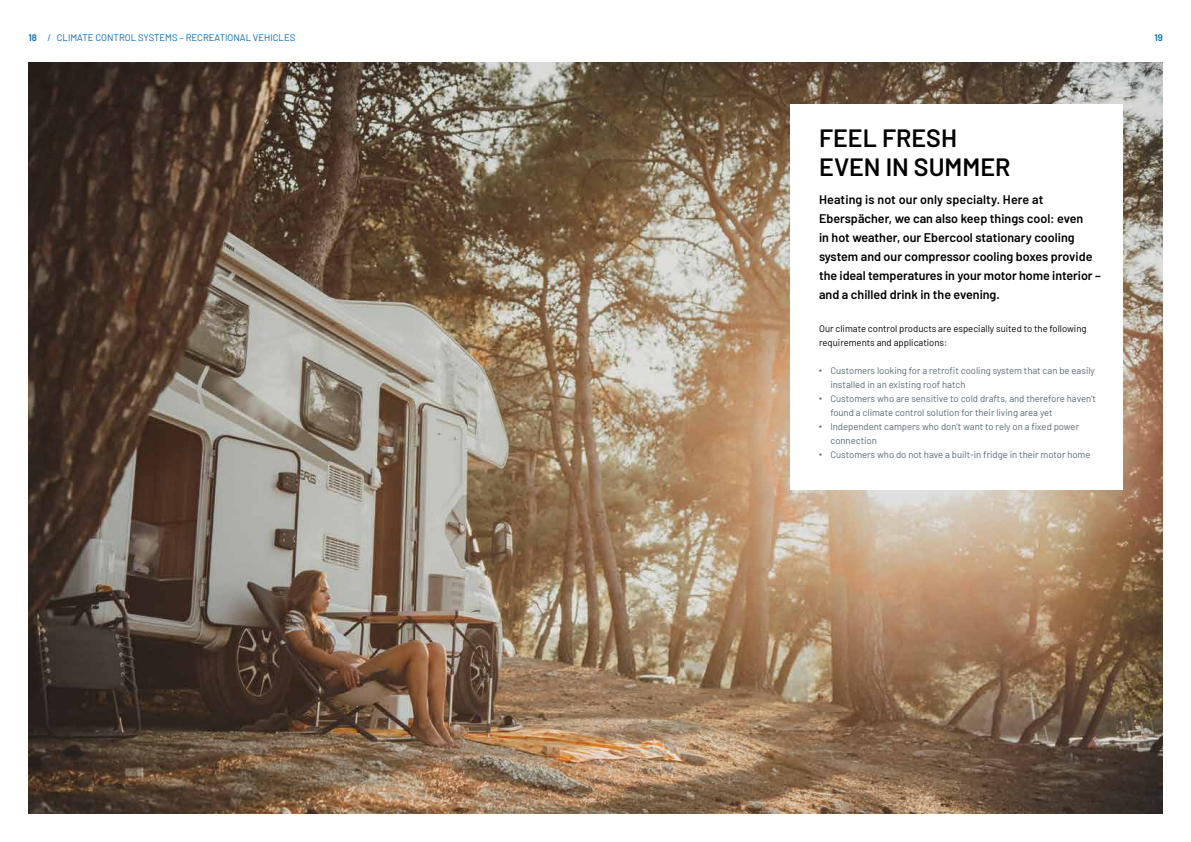
<style>
.page{position:relative;width:1191px;height:842px;background:#fff}
.page>*{position:absolute;margin:0;border:0;box-sizing:border-box;transform-origin:0 0}
.t1{font:600 25px/28.3px "Barlow";color:#000}
.t2{font:600 12.5px/18.9px "Barlow";color:#000}
.t3{font:9.5px/14px "Barlow";color:#566972}
.t4{font:9.5px/14px "Barlow";color:#000}
.t5{font:9.5px "Barlow";color:#0069b4}
.t6{font:600 9.5px "Barlow";color:#0069b4}
.s1{font-weight:600}
.s2{font-weight:600;font-size:9px}
</style>
<div class="page">
<img style="left:29px;top:62px;width:1133px;height:752px">
<div style="left:790px;top:104px;width:333px;height:386px;background:#fff"></div>
<p class="t5" style="left:28px;top:30px;width:268px"><span class="s1">18</span> / CLIMATE CONTROL SYSTEMS – RECREATIONAL VEHICLES</p>
<p class="t6" style="left:1154px;top:30px;width:10px">19</p>
<h1 class="t1" style="left:819px;top:122px;width:193px">FEEL FRESH<br>EVEN IN SUMMER</h1>
<p class="t2" style="left:819px;top:189px;width:283px">Heating is not our only specialty. Here at Eberspächer, we can also keep things cool: even<br>in hot weather, our Ebercool stationary cooling system and our compressor cooling boxes provide the ideal temperatures in your motor home interior – and a chilled drink in the evening.</p>
<p class="t4" style="left:819px;top:320px;width:269px">Our climate control products are especially suited to the following requirements and applications:</p>
<p class="t3" style="left:830px;top:363px;width:266px;text-indent:-11px"><span class="s2">•</span> Customers looking for a retrofit cooling system that can be easily installed in an existing roof hatch</p>
<p class="t3" style="left:830px;top:391px;width:267px;text-indent:-11px"><span class="s2">•</span> Customers who are sensitive to cold drafts, and therefore haven’t found a climate control solution for their living area yet</p>
<p class="t3" style="left:830px;top:419px;width:250px;text-indent:-11px"><span class="s2">•</span> Independent campers who don’t want to rely on a fixed power connection</p>
<p class="t3" style="left:819px;top:447px;width:273px"><span class="s2">•</span> Customers who do not have a built-in fridge in their motor home</p>
</div>
